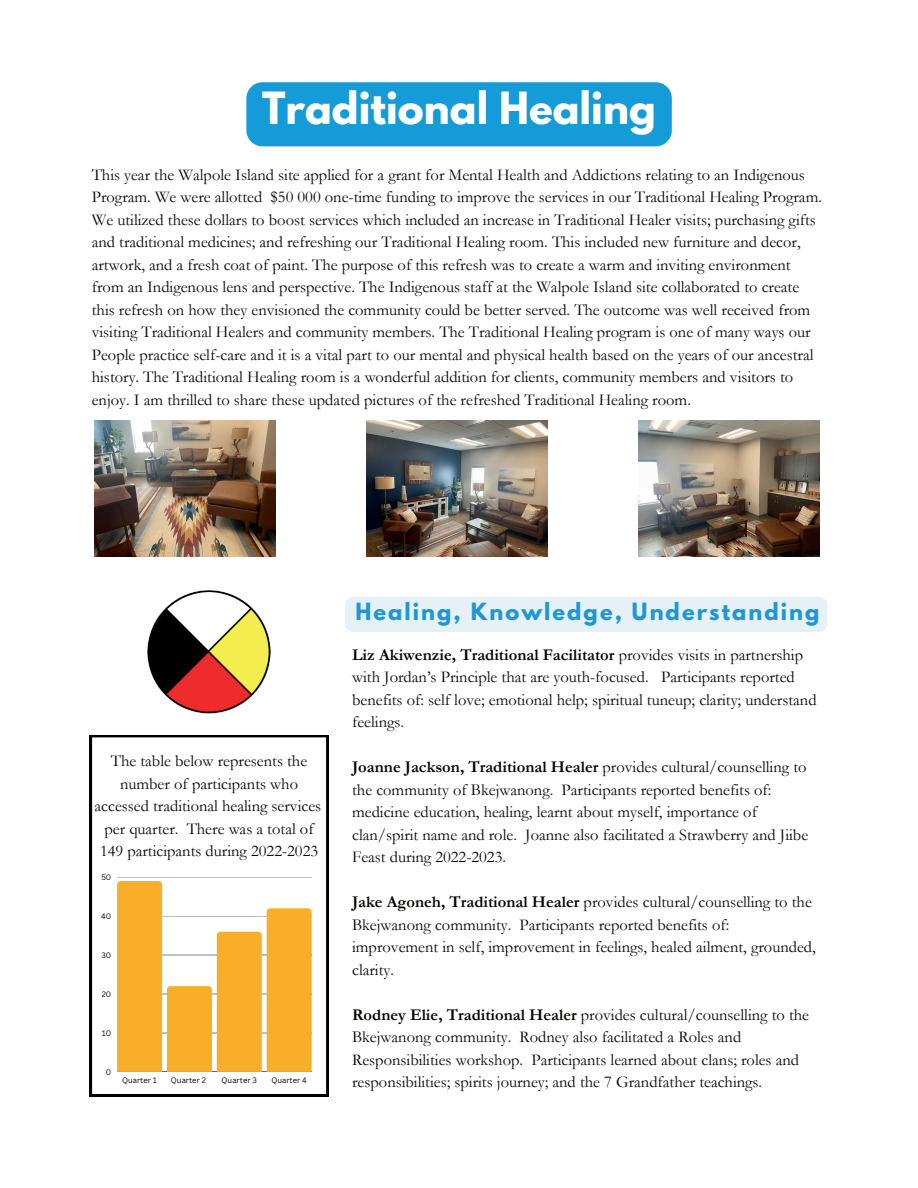
<style>
.page{position:relative;width:918px;height:1188px;background:#fff}
.page>*{position:absolute;margin:0;border:0;box-sizing:border-box;transform-origin:0 0}
.t1{font:700 39.3px "League Spartan";color:#fff}
.t2{font:700 21px "League Spartan";letter-spacing:.1em;color:#1e97d4}
.t3{font:16.5px/22.5px "Garamond";color:#080704}
.t4{font:7.65px "Canva Sans";color:#080704}
.s1{font-weight:700}
</style>
<div class="page">
<img style="left:639px;top:420px;width:181px;height:137px">
<img style="left:367px;top:420px;width:181px;height:137px">
<img style="left:95px;top:420px;width:181px;height:137px">
<svg style="left:90px;top:735px;width:238px;height:361px"></svg>
<hr style="left:117px;top:877px;width:195px;height:1px;background:#000">
<hr style="left:117px;top:1072px;width:195px;height:1px;background:#000">
<svg style="left:117px;top:881px;width:195px;height:191px"></svg>
<img style="left:147px;top:590px;width:124px;height:124px">
<div style="left:246px;top:82px;width:426px;height:64px;background:#159bd8"></div>
<div style="left:345px;top:597px;width:482px;height:35px;background:#e5f1f6;border-radius:9px"></div>
<h1 class="t1" style="left:262px;top:77px;width:395px">Traditional Healing</h1>
<p class="t3" style="left:92px;top:163px;width:732px">This year the Walpole Island site applied for a grant for Mental Health and Addictions relating to an Indigenous Program. We were allotted $50 000 one-time funding to improve the services in our Traditional Healing Program.<br>We utilized these dollars to boost services which included an increase in Traditional Healer visits; purchasing gifts and traditional medicines; and refreshing our Traditional Healing room. This included new furniture and decor, artwork, and a fresh coat of paint. The purpose of this refresh was to create a warm and inviting environment from an Indigenous lens and perspective. The Indigenous staff at the Walpole Island site collaborated to create this refresh on how they envisioned the community could be better served. The outcome was well received from visiting Traditional Healers and community members. The Traditional Healing program is one of many ways our People practice self-care and it is a vital part to our mental and physical health based on the years of our ancestral history. The Traditional Healing room is a wonderful addition for clients, community members and visitors to enjoy. I am thrilled to share these updated pictures of the refreshed Traditional Healing room.</p>
<p class="t3" style="left:95px;top:749px;width:228px;text-align:center">The table below represents the number of participants who accessed traditional healing services per quarter. There was a total of 149 participants during 2022-2023</p>
<p class="t4" style="left:101px;top:873px;width:11px">50</p>
<p class="t4" style="left:101px;top:912px;width:12px">40</p>
<p class="t4" style="left:101px;top:951px;width:11px">30</p>
<p class="t4" style="left:102px;top:990px;width:11px">20</p>
<p class="t4" style="left:102px;top:1028px;width:11px">10</p>
<p class="t4" style="left:106px;top:1067px;width:7px">0</p>
<p class="t4" style="left:122px;top:1076px;width:36px">Quarter 1</p>
<p class="t4" style="left:171px;top:1076px;width:37px">Quarter 2</p>
<p class="t4" style="left:222px;top:1076px;width:37px">Quarter 3</p>
<p class="t4" style="left:271px;top:1076px;width:37px">Quarter 4</p>
<p class="t2" style="left:355px;top:595px;width:466px">Healing, Knowledge, Understanding</p>
<p class="t3" style="left:352px;top:643px;width:466px"><span class="s1">Liz Akiwenzie, Traditional Facilitator</span> provides visits in partnership with Jordan’s Principle that are youth-focused. Participants reported benefits of: self love; emotional help; spiritual tuneup; clarity; understand feelings.</p>
<p class="t3" style="left:352px;top:755px;width:458px"><span class="s1">Joanne Jackson, Traditional Healer</span> provides cultural/counselling to the community of Bkejwanong. Participants reported benefits of: medicine education, healing, learnt about myself, importance of clan/spirit name and role. Joanne also facilitated a Strawberry and Jiibe Feast during 2022-2023.</p>
<p class="t3" style="left:352px;top:890px;width:465px"><span class="s1">Jake Agoneh, Traditional Healer</span> provides cultural/counselling to the Bkejwanong community. Participants reported benefits of: improvement in self, improvement in feelings, healed ailment, grounded, clarity.</p>
<p class="t3" style="left:352px;top:1003px;width:459px"><span class="s1">Rodney Elie, Traditional Healer</span> provides cultural/counselling to the Bkejwanong community. Rodney also facilitated a Roles and Responsibilities workshop. Participants learned about clans; roles and responsibilities; spirits journey; and the 7 Grandfather teachings.</p>
</div>
